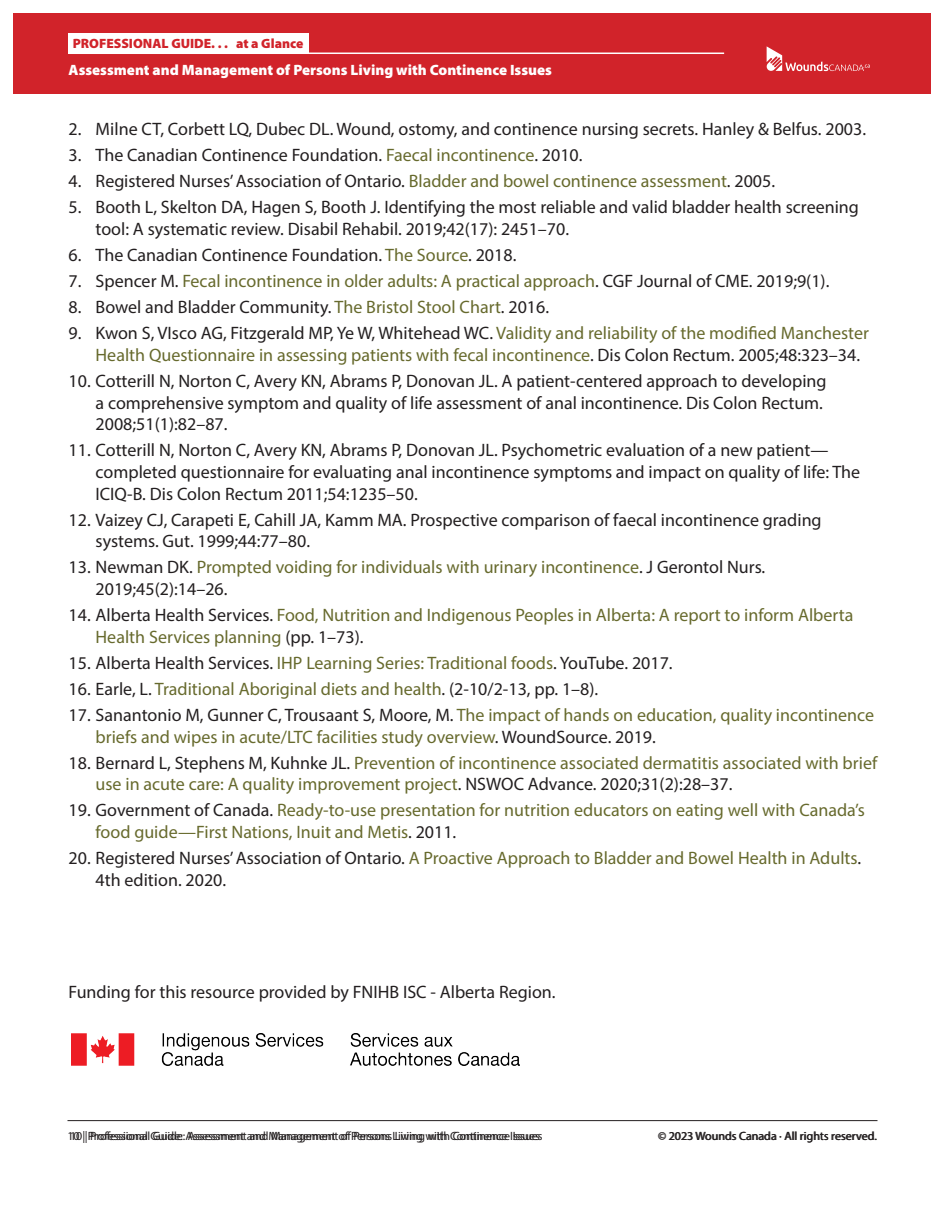
<style>
.page{position:relative;width:945px;height:1215px;background:#fff}
.page>*{position:absolute;margin:0;border:0;box-sizing:border-box;transform-origin:0 0}
.Paragraph_Style_1{font:18px/21.6px "Myriad Pro";color:#231f20}
.t1{font:18px/21.6px "Myriad Pro";color:#676a2d}
.t2{font:900 15px "Myriad Pro";color:#fff}
.t3{font:900 13.5px "Myriad Pro";color:#d1232a}
.t4{font:12px "Myriad Pro";color:#231f20}
.s1{color:#676a2d}
.s2{color:#231f20}
</style>
<div class="page">
<hr style="left:68px;top:1120px;width:810px;height:1px;background:#231f20">
<div style="left:14px;top:14px;width:918px;height:80px;background:#d1232a"></div>
<div style="left:69px;top:33px;width:240px;height:20px;background:#fff"></div>
<hr style="left:69px;top:53px;width:655px;height:1px;background:#fff">
<svg style="left:767px;top:46px;width:103px;height:25px"></svg>
<img style="left:72px;top:1034px;width:447px;height:32px">
<p class="t3" style="left:73px;top:35px;width:232px">PROFESSIONAL GUIDE. . . at a Glance</p>
<p class="t2" style="left:69px;top:60px;width:485px">Assessment and Management of Persons Living with Continence Issues</p>
<p class="Paragraph_Style_1" style="left:69px;top:118px;width:799px">2. Milne CT, Corbett LQ, Dubec DL. Wound, ostomy, and continence nursing secrets. Hanley &amp; Belfus. 2003.</p>
<p class="Paragraph_Style_1" style="left:69px;top:144px;width:516px">3. The Canadian Continence Foundation. <span class="s1">Faecal incontinence</span>. 2010.</p>
<p class="Paragraph_Style_1" style="left:69px;top:170px;width:708px">4. Registered Nurses’ Association of Ontario. <span class="s1">Bladder and bowel continence assessment</span>. 2005.</p>
<p class="Paragraph_Style_1" style="left:96px;top:196px;width:765px;text-indent:-27px">5. Booth L, Skelton DA, Hagen S, Booth J. Identifying the most reliable and valid bladder health screening tool: A systematic review. Disabil Rehabil. 2019;42(17): 2451–70.</p>
<p class="Paragraph_Style_1" style="left:69px;top:244px;width:449px">6. The Canadian Continence Foundation. <span class="s1">The Source</span>. 2018.</p>
<p class="t1" style="left:69px;top:270px;width:762px"><span class="s2">7. Spencer M.</span> Fecal incontinence in older adults: A practical approach<span class="s2">. CGF Journal of CME. 2019;9(1).</span></p>
<p class="Paragraph_Style_1" style="left:69px;top:296px;width:482px">8. Bowel and Bladder Community. <span class="s1">The Bristol Stool Chart</span>. 2016.</p>
<p class="t1" style="left:96px;top:322px;width:775px;text-indent:-27px"><span class="s2">9. Kwon S, VIsco AG, Fitzgerald MP, Ye W, Whitehead WC.</span> Validity and reliability of the modified Manchester<br>Health Questionnaire in assessing patients with fecal incontinence<span class="s2">. Dis Colon Rectum. 2005;48:323–34.</span></p>
<p class="Paragraph_Style_1" style="left:96px;top:370px;width:733px;text-indent:-27px">10. Cotterill N, Norton C, Avery KN, Abrams P, Donovan JL. A patient-centered approach to developing a comprehensive symptom and quality of life assessment of anal incontinence. Dis Colon Rectum.<br>2008;51(1):82–87.</p>
<p class="Paragraph_Style_1" style="left:96px;top:439px;width:766px;text-indent:-27px">11. Cotterill N, Norton C, Avery KN, Abrams P, Donovan JL. Psychometric evaluation of a new patient— completed questionnaire for evaluating anal incontinence symptoms and impact on quality of life: The<br>ICIQ-B. Dis Colon Rectum 2011;54:1235–50.</p>
<p class="Paragraph_Style_1" style="left:96px;top:508px;width:728px;text-indent:-27px">12. Vaizey CJ, Carapeti E, Cahill JA, Kamm MA. Prospective comparison of faecal incontinence grading systems. Gut. 1999;44:77–80.</p>
<p class="t1" style="left:96px;top:556px;width:671px;text-indent:-27px"><span class="s2">13. Newman DK.</span> Prompted voiding for individuals with urinary incontinence<span class="s2">. J Gerontol Nurs.<br>2019;45(2):14–26.</span></p>
<p class="t1" style="left:96px;top:604px;width:759px;text-indent:-27px"><span class="s2">14. Alberta Health Services.</span> Food, Nutrition and Indigenous Peoples in Alberta: A report to inform Alberta<br>Health Services planning <span class="s2">(pp. 1–73).</span></p>
<p class="Paragraph_Style_1" style="left:69px;top:652px;width:606px">15. Alberta Health Services. <span class="s1">IHP Learning Series: Traditional foods</span>. YouTube. 2017.</p>
<p class="t1" style="left:69px;top:678px;width:531px"><span class="s2">16. Earle, L.</span> Traditional Aboriginal diets and health<span class="s2">. (2-10/2-13, pp. 1–8).</span></p>
<p class="t1" style="left:96px;top:704px;width:780px;text-indent:-27px"><span class="s2">17. Sanantonio M, Gunner C, Trousaant S, Moore, M.</span> The impact of hands on education, quality incontinence briefs and wipes in acute/LTC facilities study overview<span class="s2">. WoundSource. 2019.</span></p>
<p class="t1" style="left:96px;top:751px;width:783px;text-indent:-27px"><span class="s2">18. Bernard L, Stephens M, Kuhnke JL.</span> Prevention of incontinence associated dermatitis associated with brief use in acute care: A quality improvement project<span class="s2">. NSWOC Advance. 2020;31(2):28–37.</span></p>
<p class="t1" style="left:96px;top:799px;width:771px;text-indent:-27px"><span class="s2">19. Government of Canada.</span> Ready-to-use presentation for nutrition educators on eating well with Canada’s food guide—First Nations, Inuit and Metis<span class="s2">. 2011.</span></p>
<p class="Paragraph_Style_1" style="left:96px;top:847px;width:767px;text-indent:-27px">20. Registered Nurses’ Association of Ontario. <span class="s1">A Proactive Approach to Bladder and Bowel Health in Adults</span>.<br>4th edition. 2020.</p>
<p class="Paragraph_Style_1" style="left:69px;top:981px;width:489px">Funding for this resource provided by FNIHB ISC - Alberta Region.</p>
<p class="t4" style="left:68px;top:1129px;width:474px">10 | Professional Guide: Assessment and Management of Persons Living with Continence Issues</p>
<p class="t4" style="left:70px;top:1129px;width:474px">10 | Professional Guide: Assessment and Management of Persons Living with Continence Issues</p>
<p class="t4" style="left:658px;top:1129px;width:220px">© 2023 Wounds Canada · All rights reserved.</p>
</div>
